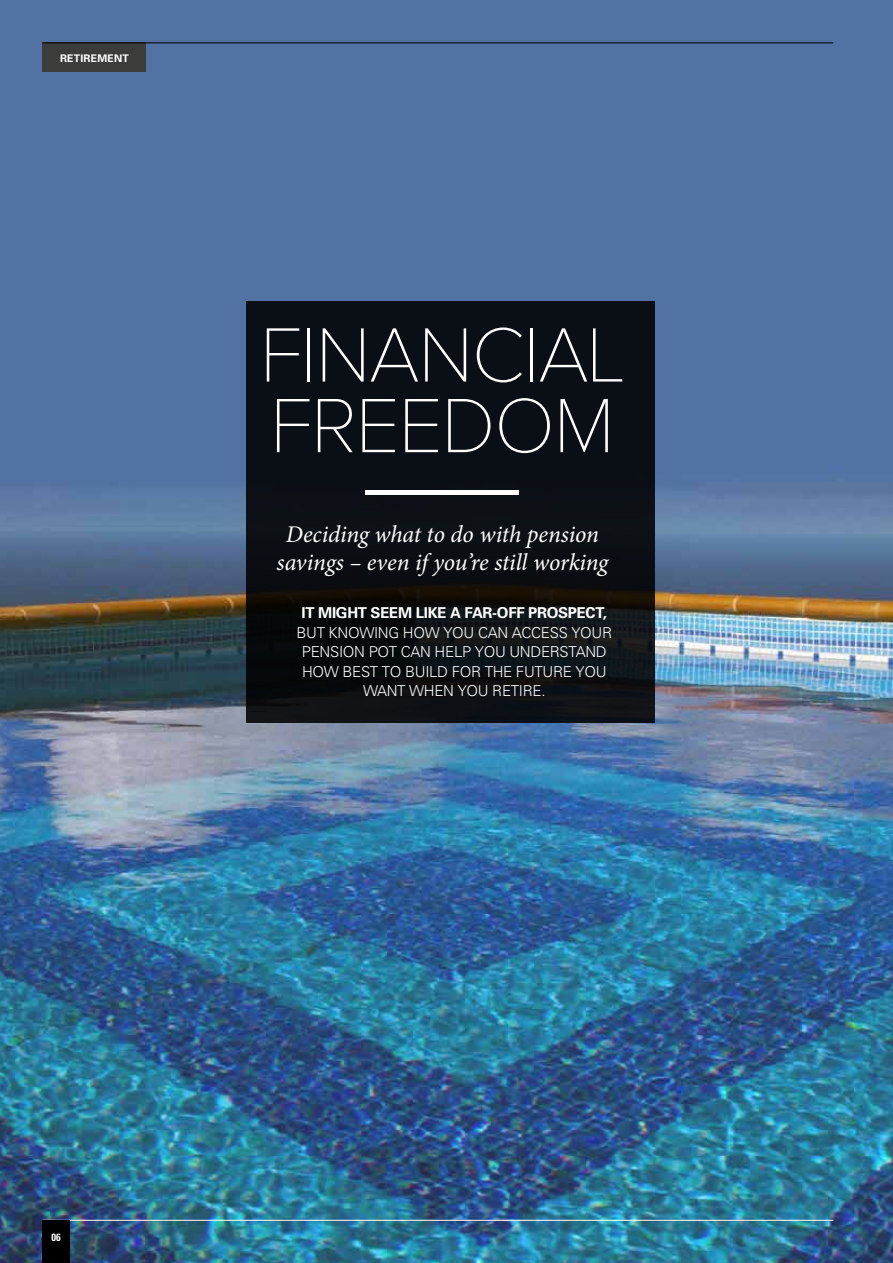
<style>
.page{position:relative;width:893px;height:1263px;background:#fff}
.page>*{position:absolute;margin:0;border:0;box-sizing:border-box;transform-origin:0 0}
.t1{font:100 79.8px/70.7px "Proxima Nova A";letter-spacing:-.02em;color:#fff}
.t2{font:italic 24px/28.5px "Minion Pro";letter-spacing:-.01em;color:#fff;text-align:center}
.t3{font:300 15px/19.5px "Univers";letter-spacing:-.02em;color:#fff;text-align:center}
.t4{font:700 15px "Univers";letter-spacing:-.02em;color:#fff}
.t5{font:700 10.5px "Univers";letter-spacing:.02em;color:#fff}
.t6{font:700 condensed 10.5px "Univers";color:#fff}
</style>
<div class="page">
<img style="left:0;top:0;width:893px;height:1263px">
<svg style="left:246px;top:301px;width:408px;height:422px;fill:#0a0f15"></svg>
<hr style="left:43px;top:1220px;width:790px;height:1px;background:#fff">
<div style="left:42px;top:1220px;width:28px;height:43px;background:#000"></div>
<div style="left:43px;top:43px;width:103px;height:29px;background:#3c3c3b"></div>
<hr style="left:42px;top:43px;width:791px;height:1px;background:#000">
<div style="left:366px;top:490px;width:153px;height:5px;background:#fff"></div>
<p class="t5" style="left:60px;top:51px;width:70px">RETIREMENT</p>
<h1 class="t1" style="left:260px;top:319px;width:367px">FINANCIAL<br>FREEDOM</h1>
<h2 class="t2" style="left:277px;top:520px;width:333px">Deciding what to do with pension savings – even if you’re still working</h2>
<p class="t4" style="left:302px;top:603px;width:307px">IT MIGHT SEEM LIKE A FAR-OFF PROSPECT,</p>
<p class="t3" style="left:296px;top:622px;width:317px">BUT KNOWING HOW YOU CAN ACCESS YOUR<br>PENSION POT CAN HELP YOU UNDERSTAND<br>HOW BEST TO BUILD FOR THE FUTURE YOU<br>WANT WHEN YOU RETIRE.</p>
<p class="t6" style="left:51px;top:1230px;width:11px">06</p>
</div>
